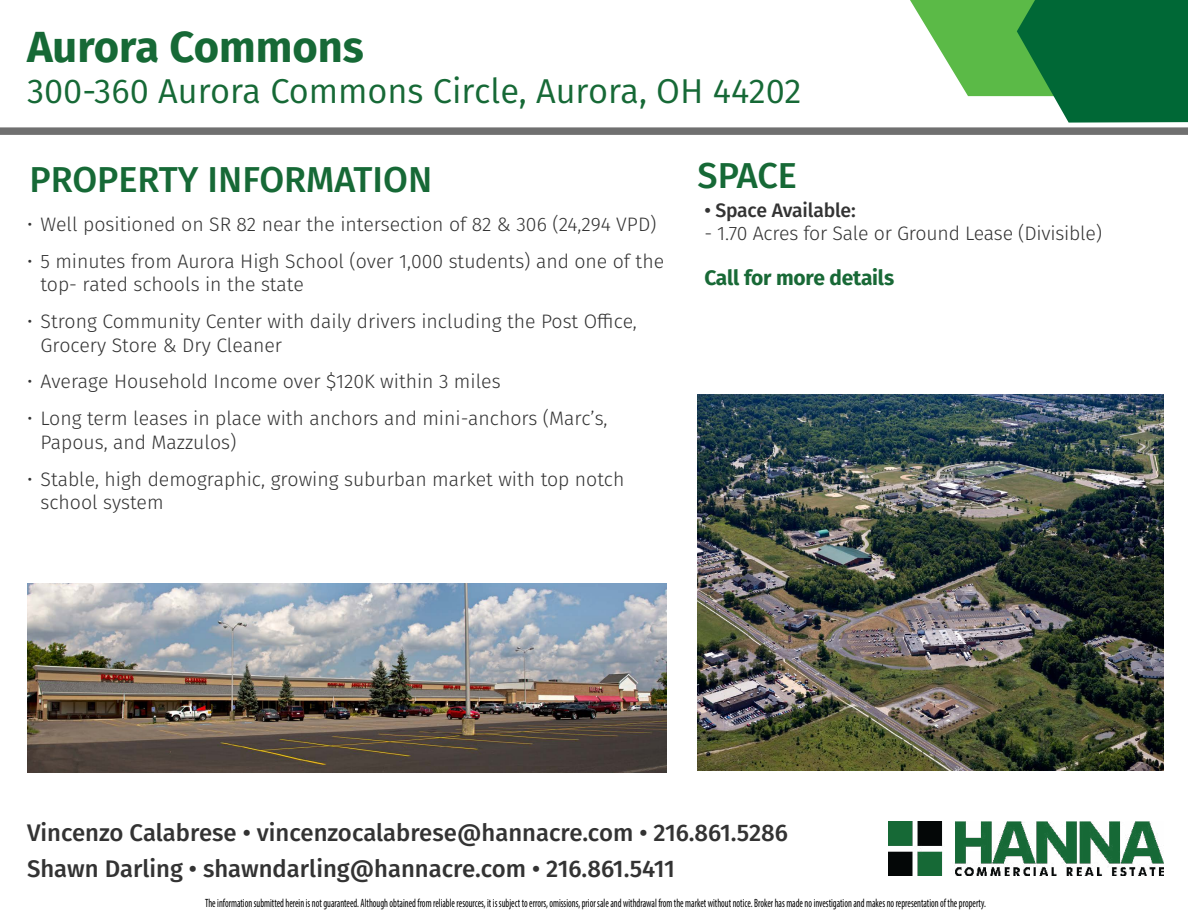
<style>
.page{position:relative;width:1188px;height:918px;background:#fff}
.page>*{position:absolute;margin:0;border:0;box-sizing:border-box;transform-origin:0 0}
.t1{font:700 43.5px "Fira Sans";color:#166936}
.t2{font:500 36px "Fira Sans";color:#166936}
.t3{font:34.5px "Fira Sans";color:#166936}
.t4{font:500 24px/36px "Fira Sans";color:#333}
.t5{font:700 21px "Fira Sans";letter-spacing:-.01em;color:#186936}
.t6{font:300 19.5px/23.4px "Fira Sans";color:#333}
.t7{font:500 19.5px "Fira Sans";letter-spacing:-.01em;color:#333}
.t8{font:condensed 12px "Myriad Pro";color:#000;scale:.8 1}
</style>
<div class="page">
<div style="left:0;top:127px;width:1188px;height:8px;background:#707070"></div>
<img style="left:889px;top:822px;width:274px;height:53px">
<svg style="left:910px;top:0;width:278px;height:123px"></svg>
<img style="left:698px;top:394px;width:465px;height:377px">
<img style="left:28px;top:583px;width:639px;height:189px">
<h1 class="t1" style="left:27px;top:10px;width:338px">Aurora Commons</h1>
<h3 class="t3" style="left:27px;top:65px;width:776px">300-360 Aurora Commons Circle, Aurora, OH 44202</h3>
<h2 class="t2" style="left:29px;top:151px;width:404px">PROPERTY INFORMATION</h2>
<p class="t6" style="left:27px;top:212px;width:631px">• Well positioned on SR 82 near the intersection of 82 &amp; 306 (24,294 VPD)</p>
<p class="t6" style="left:40px;top:249px;width:625px;text-indent:-13px">• 5 minutes from Aurora High School (over 1,000 students) and one of the top- rated schools in the state</p>
<p class="t6" style="left:40px;top:310px;width:598px;text-indent:-13px">• Strong Community Center with daily drivers including the Post Office,<br>Grocery Store &amp; Dry Cleaner</p>
<p class="t6" style="left:27px;top:370px;width:475px">• Average Household Income over $120K within 3 miles</p>
<p class="t6" style="left:40px;top:407px;width:569px;text-indent:-13px">• Long term leases in place with anchors and mini-anchors (Marc’s,<br>Papous, and Mazzulos)</p>
<p class="t6" style="left:40px;top:467px;width:585px;text-indent:-13px">• Stable, high demographic, growing suburban market with top notch school system</p>
<h2 class="t2" style="left:698px;top:146px;width:101px">SPACE</h2>
<p class="t7" style="left:704px;top:195px;width:153px">• Space Available:</p>
<p class="t6" style="left:704px;top:221px;width:399px">- 1.70 Acres for Sale or Ground Lease (Divisible)</p>
<p class="t5" style="left:704px;top:260px;width:191px">Call for more details</p>
<p class="t4" style="left:27px;top:813px;width:763px">Vincenzo Calabrese • vincenzocalabrese@hannacre.com • 216.861.5286<br>Shawn Darling • shawndarling@hannacre.com • 216.861.5411</p>
<p class="t8" style="left:205px;top:895px;width:978px">The information submitted herein is not guaranteed. Although obtained from reliable resources, it is subject to errors, omissions, prior sale and withdrawal from the market without notice. Broker has made no investigation and makes no representation of the property.</p>
</div>
